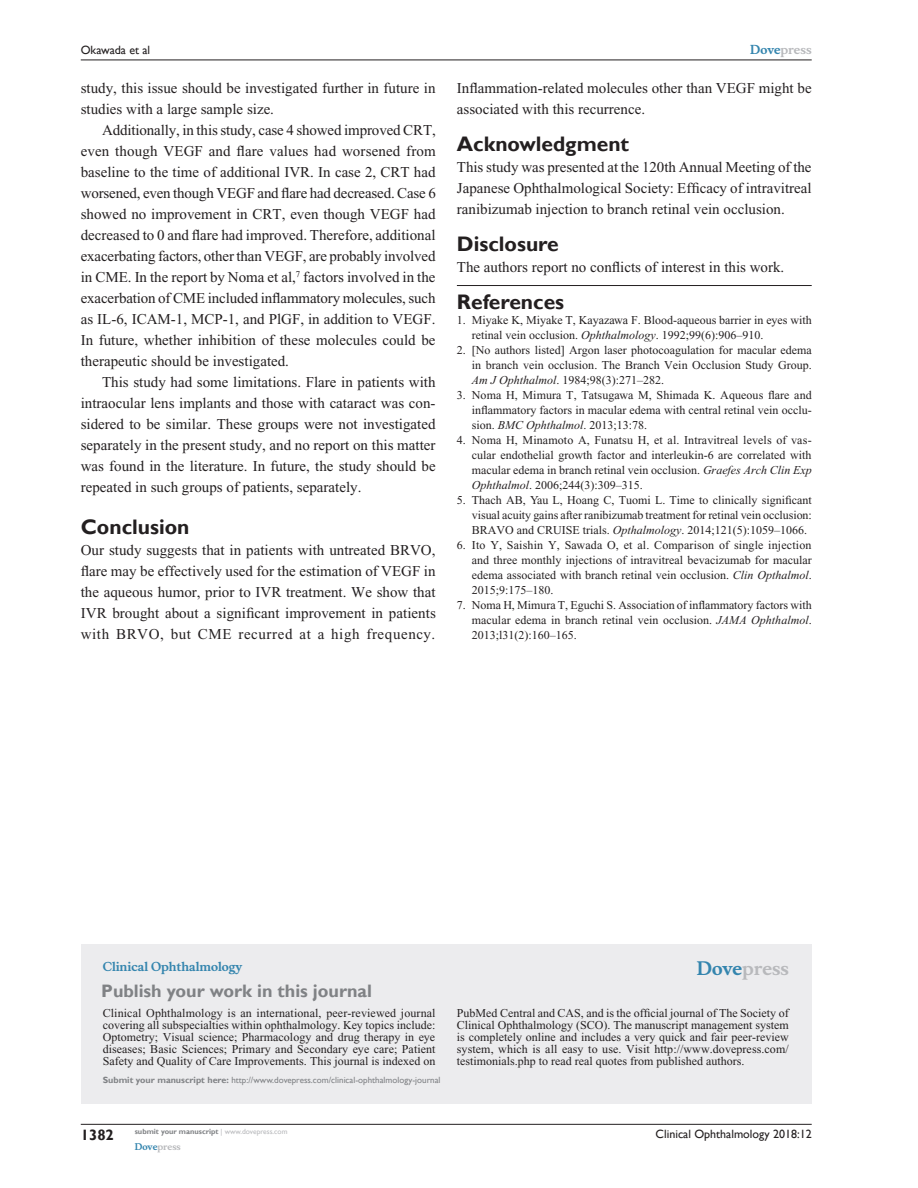
<style>
.page{position:relative;width:918px;height:1188px;background:#fff}
.page>*{position:absolute;margin:0;border:0;box-sizing:border-box;transform-origin:0 0}
.RefH{font:700 21px "Gill Sans";color:#231f20}
.PromBx-H1{font:700 18px "Gill Sans";color:#808285}
.PromBx-Brand{font:700 18px "Musee";color:#b8b9bc}
.Tx{font:15px/21px "Times New Roman";color:#231f20;text-align:justify}
.TxF{font:15px/21px "Times New Roman";color:#231f20;text-align:justify}
.t1{font:700 15px "Gill Sans";color:#231f20}
.RefNL1{font:12px/15px "Times New Roman";color:#231f20;text-align:justify}
.PromBx-Tx{font:12px/12px "Times New Roman";color:#231f20;text-align:justify}
.t2{font:12px "Gill Sans";color:#231f20}
.PromBx-JrnlName{font:700 12px "Musee";color:#3485ae}
.t3{font:700 12px "Musee";color:#b8b9bc}
.PromBx-SubmitMssWebA{font:9px "Gill Sans";color:#808285}
.t4{font:700 9px "Musee";color:#b8b9bc}
.t5{font:700 7.5px "Gill Sans";color:#808285}
.s1{color:#3485ae}
.s2{font-style:italic}
.s3{font-weight:700}
.s4{font-weight:400;color:#b8b9bc}
</style>
<div class="page">
<div style="left:81px;top:944px;width:731px;height:159px;background:#ececee"></div>
<hr style="left:81px;top:1124px;width:731px;height:1px;background:#231f20">
<hr style="left:81px;top:60px;width:731px;height:1px;background:#231f20">
<hr style="left:457px;top:285px;width:355px;height:1px;background:#231f20">
<p class="t2" style="left:81px;top:43px;width:71px">Okawada et al</p>
<p class="Tx" style="left:81px;top:77px;width:356px">study, this issue should be investigated further in future in studies with a large sample size.</p>
<p class="Tx" style="left:81px;top:119px;width:357px;text-indent:21px">Additionally, in this study, case 4 showed improved CRT, even though VEGF and flare values had worsened from baseline to the time of additional IVR. In case 2, CRT had worsened, even though VEGF and flare had decreased. Case 6 showed no improvement in CRT, even though VEGF had decreased to 0 and flare had improved. Therefore, additional exacerbating factors, other than VEGF, are probably involved in CME. In the report by Noma et al,<sup>7</sup> factors involved in the exacerbation of CME included inflammatory molecules, such as IL-6, ICAM-1, MCP-1, and PlGF, in addition to VEGF.<br>In future, whether inhibition of these molecules could be therapeutic should be investigated.</p>
<p class="Tx" style="left:81px;top:371px;width:356px;text-indent:21px">This study had some limitations. Flare in patients with intraocular lens implants and those with cataract was con&shy;sidered to be similar. These groups were not investigated separately in the present study, and no report on this matter was found in the literature. In future, the study should be repeated in such groups of patients, separately.</p>
<h1 class="RefH" style="left:81px;top:514px;width:110px">Conclusion</h1>
<p class="TxF" style="left:81px;top:539px;width:357px">Our study suggests that in patients with untreated BRVO, flare may be effectively used for the estimation of VEGF in the aqueous humor, prior to IVR treatment. We show that IVR brought about a significant improvement in patients with BRVO, but CME recurred at a high frequency.</p>
<p class="t3" style="left:750px;top:43px;width:63px"><span class="s1">Dove</span>press</p>
<p class="TxF" style="left:457px;top:77px;width:356px">Inflammation-related molecules other than VEGF might be associated with this recurrence.</p>
<h1 class="RefH" style="left:457px;top:131px;width:174px">Acknowledgment</h1>
<p class="TxF" style="left:457px;top:156px;width:356px">This study was presented at the 120th Annual Meeting of the Japanese Ophthalmological Society: Efficacy of intravitreal ranibizumab injection to branch retinal vein occlusion.</p>
<h1 class="RefH" style="left:457px;top:231px;width:103px">Disclosure</h1>
<p class="TxF" style="left:457px;top:256px;width:329px">The authors report no conflicts of interest in this work.</p>
<p class="RefH" style="left:457px;top:289px;width:109px">References</p>
<p class="RefNL1" style="left:472px;top:312px;width:341px;text-indent:-15px">1. Miyake K, Miyake T, Kayazawa F. Blood-aqueous barrier in eyes with retinal vein occlusion. <span class="s2">Ophthalmology</span>. 1992;99(6):906–910.</p>
<p class="RefNL1" style="left:472px;top:342px;width:341px;text-indent:-15px">2. [No authors listed] Argon laser photocoagulation for macular edema in branch vein occlusion. The Branch Vein Occlusion Study Group.<br><span class="s2">Am J Ophthalmol</span>. 1984;98(3):271–282.</p>
<p class="RefNL1" style="left:472px;top:387px;width:341px;text-indent:-15px">3. Noma H, Mimura T, Tatsugawa M, Shimada K. Aqueous flare and inflammatory factors in macular edema with central retinal vein occlu&shy;sion. <span class="s2">BMC Ophthalmol</span>. 2013;13:78.</p>
<p class="RefNL1" style="left:472px;top:432px;width:341px;text-indent:-15px">4. Noma H, Minamoto A, Funatsu H, et al. Intravitreal levels of vas&shy;cular endothelial growth factor and interleukin-6 are correlated with macular edema in branch retinal vein occlusion. <span class="s2">Graefes Arch Clin Exp Ophthalmol</span>. 2006;244(3):309–315.</p>
<p class="RefNL1" style="left:472px;top:492px;width:341px;text-indent:-15px">5. Thach AB, Yau L, Hoang C, Tuomi L. Time to clinically significant visual acuity gains after ranibizumab treatment for retinal vein occlusion:<br>BRAVO and CRUISE trials. <span class="s2">Opthalmology</span>. 2014;121(5):1059–1066.</p>
<p class="RefNL1" style="left:472px;top:537px;width:341px;text-indent:-15px">6. Ito Y, Saishin Y, Sawada O, et al. Comparison of single injection and three monthly injections of intravitreal bevacizumab for macular edema associated with branch retinal vein occlusion. <span class="s2">Clin Opthalmol</span>.<br>2015;9:175–180.</p>
<p class="RefNL1" style="left:472px;top:597px;width:341px;text-indent:-15px">7. Noma H, Mimura T, Eguchi S. Association of inflammatory factors with macular edema in branch retinal vein occlusion. <span class="s2">JAMA Ophthalmol</span>.<br>2013;l31(2):160–165.</p>
<p class="PromBx-JrnlName" style="left:103px;top:959px;width:141px">Clinical Ophthalmology</p>
<p class="PromBx-H1" style="left:101px;top:980px;width:272px">Publish your work in this journal</p>
<p class="PromBx-Brand" style="left:697px;top:958px;width:94px"><span class="s1">Dove</span>press</p>
<p class="PromBx-Tx" style="left:103px;top:1007px;width:334px">Clinical Ophthalmology is an international, peer-reviewed journal covering all subspecialties within ophthalmology. Key topics include:<br>Optometry; Visual science; Pharmacology and drug therapy in eye diseases; Basic Sciences; Primary and Secondary eye care; Patient Safety and Quality of Care Improvements. This journal is indexed on</p>
<p class="PromBx-Tx" style="left:457px;top:1007px;width:333px">PubMed Central and CAS, and is the official journal of The Society of Clinical Ophthalmology (SCO). The manuscript management system is completely online and includes a very quick and fair peer-review system, which is all easy to use. Visit http://www.dovepress.com/ testimonials.php to read real quotes from published authors.</p>
<p class="PromBx-SubmitMssWebA" style="left:103px;top:1075px;width:339px"><span class="s3">Submit your manuscript here:</span> http://www.dovepress.com/clinical-ophthalmology-journal</p>
<p class="t1" style="left:81px;top:1126px;width:35px">1382</p>
<p class="t5" style="left:135px;top:1127px;width:154px">submit your manuscript <span class="s4">| www.dovepress.com</span></p>
<p class="t4" style="left:135px;top:1141px;width:48px"><span class="s1">Dove</span>press</p>
<p class="t2" style="left:656px;top:1127px;width:158px">Clinical Ophthalmology 2018:12</p>
</div>
